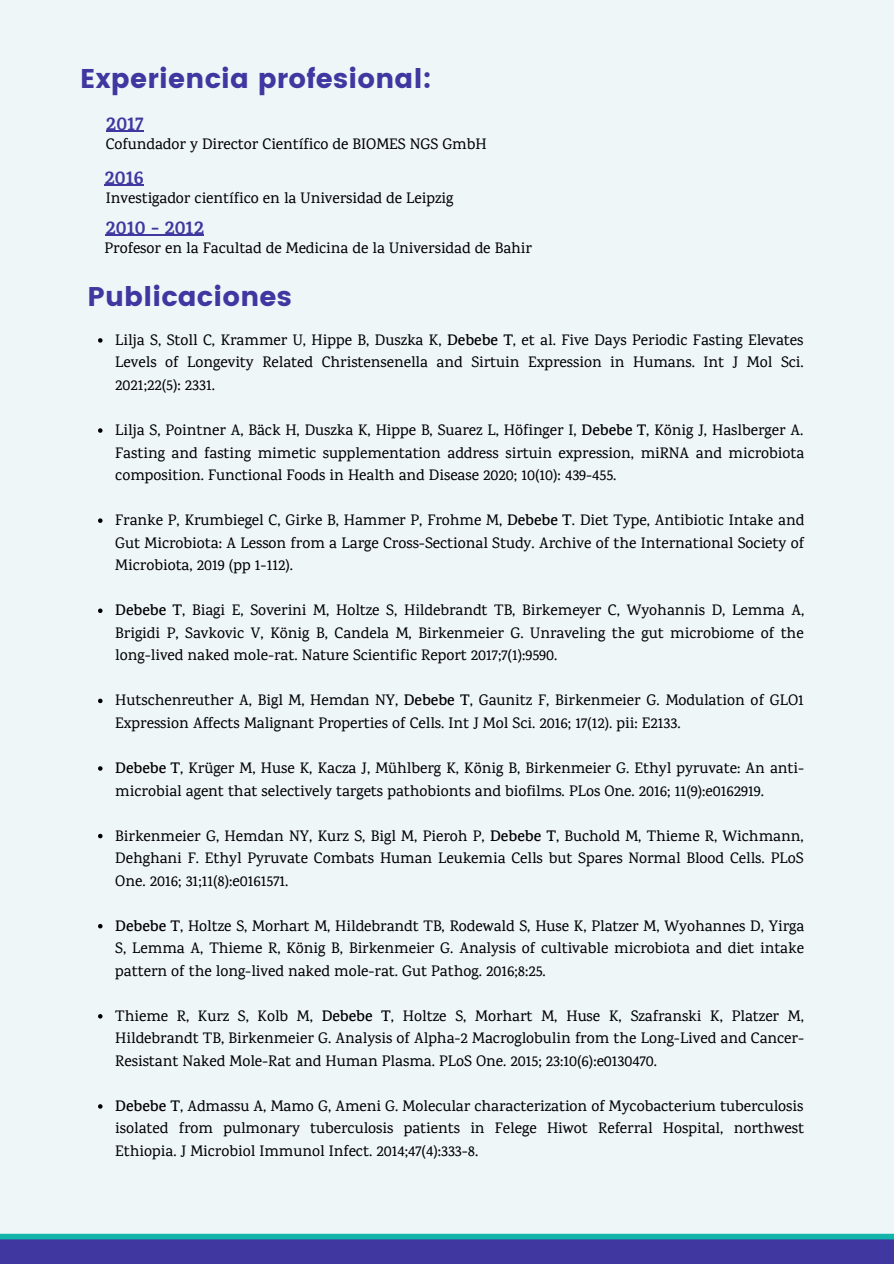
<style>
.page{position:relative;width:894px;height:1264px;background:#fff}
.page>*{position:absolute;margin:0;border:0;box-sizing:border-box;transform-origin:0 0}
.t1{font:27px "Poppins";letter-spacing:.01em;color:#4137a0}
.t2{font:700 19.95px "Karma";color:#4137a0}
.t3{font:500 15.45px/22.5px "Karma";color:#000;text-align:justify}
.s1{font-weight:600}
</style>
<div class="page">
<div style="left:0;top:0;width:893px;height:1245px;background:#eff6f8"></div>
<hr style="left:106px;top:131px;width:38px;height:1px;background:#4137a0">
<hr style="left:105px;top:185px;width:39px;height:1px;background:#4137a0">
<hr style="left:105px;top:235px;width:99px;height:1px;background:#4137a0">
<svg style="left:98px;top:338px;width:4px;height:5px"></svg>
<svg style="left:98px;top:428px;width:4px;height:5px"></svg>
<svg style="left:98px;top:518px;width:4px;height:5px"></svg>
<svg style="left:98px;top:608px;width:4px;height:5px"></svg>
<svg style="left:98px;top:698px;width:4px;height:5px"></svg>
<svg style="left:98px;top:766px;width:4px;height:4px"></svg>
<svg style="left:98px;top:833px;width:4px;height:5px"></svg>
<svg style="left:98px;top:924px;width:4px;height:4px"></svg>
<svg style="left:98px;top:1014px;width:4px;height:4px"></svg>
<svg style="left:98px;top:1104px;width:4px;height:4px"></svg>
<div style="left:0;top:1239px;width:893px;height:24px;background:#4137a0"></div>
<div style="left:0;top:1233px;width:893px;height:6px;background:#14b4aa"></div>
<p class="t1" style="left:80px;top:63px;width:352px">Experiencia profesional:</p>
<p class="t2" style="left:106px;top:111px;width:39px">2017</p>
<p class="t3" style="left:106px;top:132px;width:382px">Cofundador y Director Científico de BIOMES NGS GmbH</p>
<p class="t2" style="left:105px;top:165px;width:41px">2016</p>
<p class="t3" style="left:106px;top:186px;width:349px">Investigador científico en la Universidad de Leipzig</p>
<p class="t2" style="left:105px;top:215px;width:100px">2010 - 2012</p>
<p class="t3" style="left:104px;top:236px;width:429px">Profesor en la Facultad de Medicina de la Universidad de Bahir</p>
<p class="t1" style="left:87px;top:281px;width:206px">Publicaciones</p>
<p class="t3" style="left:115px;top:328px;width:689px">Lilja S, Stoll C, Krammer U, Hippe B, Duszka K, <span class="s1">Debebe T</span>, et al. Five Days Periodic Fasting Elevates Levels of Longevity Related Christensenella and Sirtuin Expression in Humans. Int J Mol Sci.<br>2021;22(5): 2331.</p>
<p class="t3" style="left:115px;top:418px;width:690px">Lilja S, Pointner A, Bäck H, Duszka K, Hippe B, Suarez L, Höfinger I, <span class="s1">Debebe T</span>, König J, Haslberger A.<br>Fasting and fasting mimetic supplementation address sirtuin expression, miRNA and microbiota composition. Functional Foods in Health and Disease 2020; 10(10): 439-455.</p>
<p class="t3" style="left:115px;top:508px;width:690px">Franke P, Krumbiegel C, Girke B, Hammer P, Frohme M, <span class="s1">Debebe T</span>. Diet Type, Antibiotic Intake and Gut Microbiota: A Lesson from a Large Cross-Sectional Study. Archive of the International Society of Microbiota, 2019 (pp 1-112).</p>
<p class="t3" style="left:115px;top:598px;width:690px"><span class="s1">Debebe T</span>, Biagi E, Soverini M, Holtze S, Hildebrandt TB, Birkemeyer C, Wyohannis D, Lemma A, Brigidi P, Savkovic V, König B, Candela M, Birkenmeier G. Unraveling the gut microbiome of the long-lived naked mole-rat. Nature Scientific Report 2017;7(1):9590.</p>
<p class="t3" style="left:115px;top:688px;width:690px">Hutschenreuther A, Bigl M, Hemdan NY, <span class="s1">Debebe T</span>, Gaunitz F, Birkenmeier G. Modulation of GLO1<br>Expression Affects Malignant Properties of Cells. Int J Mol Sci. 2016; 17(12). pii: E2133.</p>
<p class="t3" style="left:115px;top:756px;width:690px"><span class="s1">Debebe T</span>, Krüger M, Huse K, Kacza J, Mühlberg K, König B, Birkenmeier G. Ethyl pyruvate: An anti&shy;microbial agent that selectively targets pathobionts and biofilms. PLos One. 2016; 11(9):e0162919.</p>
<p class="t3" style="left:115px;top:824px;width:689px">Birkenmeier G, Hemdan NY, Kurz S, Bigl M, Pieroh P, <span class="s1">Debebe T</span>, Buchold M, Thieme R, Wichmann, Dehghani F. Ethyl Pyruvate Combats Human Leukemia Cells but Spares Normal Blood Cells. PLoS One. 2016; 31;11(8):e0161571.</p>
<p class="t3" style="left:115px;top:914px;width:690px"><span class="s1">Debebe T</span>, Holtze S, Morhart M, Hildebrandt TB, Rodewald S, Huse K, Platzer M, Wyohannes D, Yirga S, Lemma A, Thieme R, König B, Birkenmeier G. Analysis of cultivable microbiota and diet intake pattern of the long-lived naked mole-rat. Gut Pathog. 2016;8:25.</p>
<p class="t3" style="left:115px;top:1004px;width:690px">Thieme R, Kurz S, Kolb M, <span class="s1">Debebe T</span>, Holtze S, Morhart M, Huse K, Szafranski K, Platzer M, Hildebrandt TB, Birkenmeier G. Analysis of Alpha-2 Macroglobulin from the Long-Lived and Cancer-Resistant Naked Mole-Rat and Human Plasma. PLoS One. 2015; 23:10(6):e0130470.</p>
<p class="t3" style="left:115px;top:1094px;width:690px"><span class="s1">Debebe T</span>, Admassu A, Mamo G, Ameni G. Molecular characterization of Mycobacterium tuberculosis isolated from pulmonary tuberculosis patients in Felege Hiwot Referral Hospital, northwest Ethiopia. J Microbiol Immunol Infect. 2014;47(4):333-8.</p>
</div>
